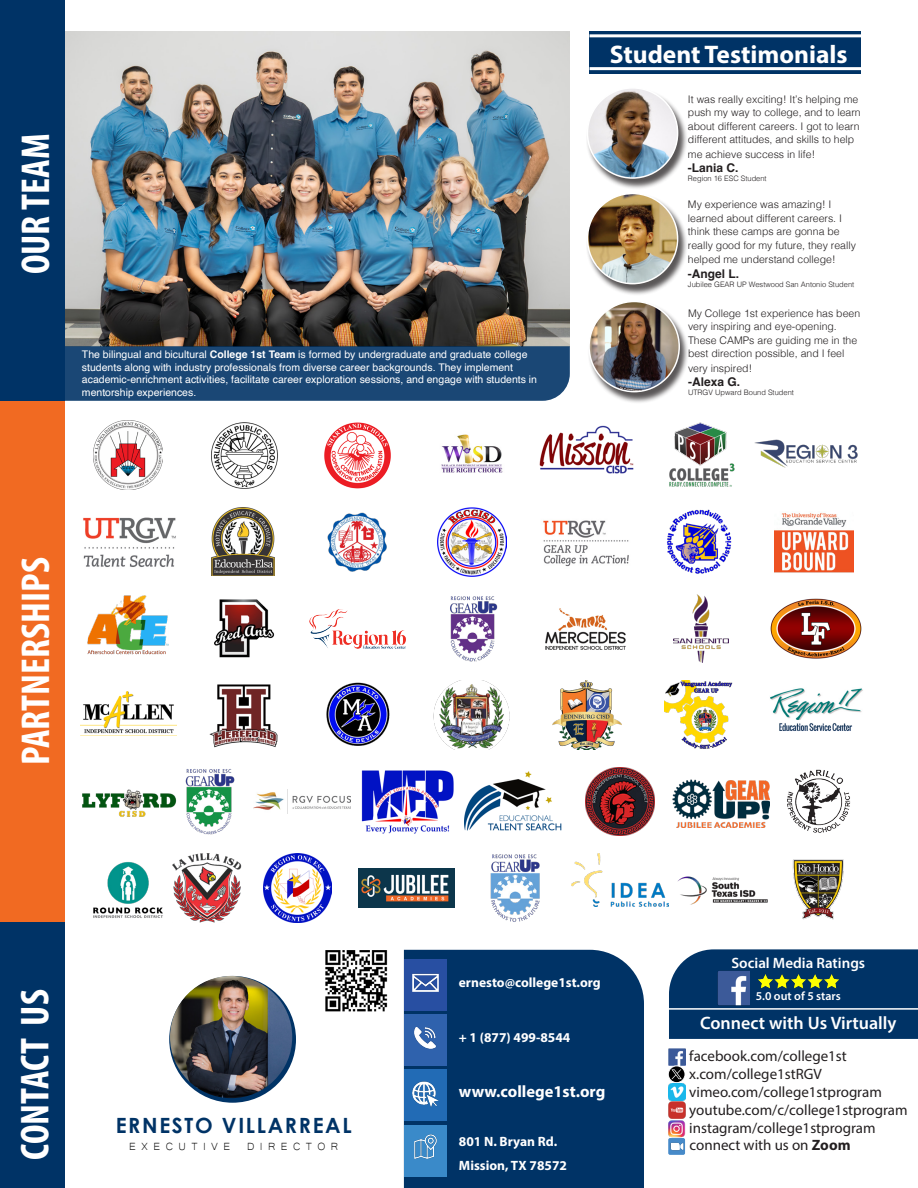
<style>
.page{position:relative;width:918px;height:1188px;background:#fff}
.page>*{position:absolute;margin:0;border:0;box-sizing:border-box;transform-origin:0 0}
.t1{font:700 condensed 40.5px "Myriad Pro";color:#fff}
.t2{font:700 25.5px "Myriad Pro";color:#fff}
.t3{font:700 21px "Century Gothic";letter-spacing:.08em;color:#036}
.t4{font:600 18px "Myriad Pro";color:#fff}
.t5{font:700 16.5px "Myriad Pro";color:#fff}
.t6{font:15px "Myriad Pro";color:#231f20}
.t7{font:600 15px "Myriad Pro";color:#fff}
.t8{font:700 13.5px "Myriad Pro";color:#fff}
.t9{font:13.5px "Microsoft Yi Baiti";letter-spacing:.4em;color:#000}
.t10{font:700 12px "Helvetica";color:#231f20}
.t11{font:600 12px "Myriad Pro";color:#fff}
.t12{font:300 10.5px/13.8px "Helvetica";color:#231f20}
.t13{font:10.5px/12.6px "Helvetica";color:#fff}
.t14{font:300 7.5px "Helvetica";color:#231f20}
.s1{font-weight:700}
</style>
<div class="page">
<img style="left:65px;top:31px;width:504px;height:315px">
<div style="left:0;top:401px;width:65px;height:522px;background:#f16a22"></div>
<div style="left:0;top:923px;width:65px;height:265px;background:#036"></div>
<div style="left:0;top:1px;width:65px;height:400px;background:#036"></div>
<div style="left:404px;top:950px;width:240px;height:238px;background:#036"></div>
<div style="left:669px;top:949px;width:249px;height:90px;background:#036"></div>
<img style="left:668px;top:1048px;width:17px;height:17px">
<svg style="left:668px;top:1066px;width:17px;height:17px"></svg>
<div style="left:668px;top:1066px;width:17px;height:17px;border:1px solid #fff;border-radius:50%"></div>
<svg style="left:671px;top:1069px;width:11px;height:10px"></svg>
<img style="left:668px;top:1083px;width:17px;height:17px">
<img style="left:668px;top:1121px;width:17px;height:17px">
<img style="left:668px;top:1102px;width:17px;height:17px">
<svg style="left:169px;top:976px;width:127px;height:127px"></svg>
<img style="left:170px;top:976px;width:122px;height:122px;border-radius:61px">
<div style="left:404px;top:959px;width:43px;height:51px;background:#284fa2"></div>
<img style="left:412px;top:973px;width:27px;height:19px">
<div style="left:404px;top:1014px;width:43px;height:52px;background:#2f62ad"></div>
<img style="left:414px;top:1027px;width:22px;height:22px">
<div style="left:404px;top:1069px;width:43px;height:52px;background:#226bb5"></div>
<img style="left:412px;top:1081px;width:27px;height:26px">
<div style="left:404px;top:1125px;width:43px;height:52px;background:#3a8ac9"></div>
<img style="left:414px;top:1134px;width:23px;height:25px">
<div style="left:668px;top:1138px;width:17px;height:17px;background:#468ac9;border-radius:2px"></div>
<img style="left:670px;top:1142px;width:14px;height:9px">
<img style="left:749px;top:970px;width:98px;height:23px">
<hr style="left:668px;top:1008px;width:250px;height:2px;background:#fff">
<img style="left:717px;top:970px;width:32px;height:35px">
<div style="left:65px;top:346px;width:505px;height:55px;background:#1a4775"></div>
<div style="left:590px;top:31px;width:271px;height:43px;background:#036"></div>
<div style="left:586px;top:194px;width:101px;height:101px;background:#231f20;opacity:.75"></div>
<img style="left:587px;top:194px;width:91px;height:90px;border-radius:45px">
<div style="left:587px;top:193px;width:91px;height:91px;border:2px solid #fff;border-radius:50%"></div>
<div style="left:588px;top:302px;width:101px;height:101px;background:#231f20;opacity:.75"></div>
<img style="left:589px;top:302px;width:90px;height:90px;border-radius:45px">
<div style="left:588px;top:301px;width:92px;height:91px;border:2px solid #fff;border-radius:50%"></div>
<div style="left:586px;top:88px;width:101px;height:102px;background:#231f20;opacity:.75"></div>
<img style="left:587px;top:88px;width:91px;height:90px;border-radius:45px">
<div style="left:587px;top:87px;width:91px;height:92px;border:2px solid #fff;border-radius:50%"></div>
<img style="left:94px;top:421px;width:69px;height:68px">
<img style="left:211px;top:422px;width:67px;height:67px">
<img style="left:324px;top:422px;width:67px;height:67px">
<img style="left:441px;top:434px;width:62px;height:39px">
<img style="left:539px;top:425px;width:95px;height:49px">
<img style="left:669px;top:422px;width:66px;height:65px">
<img style="left:83px;top:517px;width:93px;height:50px">
<img style="left:211px;top:507px;width:64px;height:69px">
<img style="left:327px;top:512px;width:60px;height:60px">
<img style="left:437px;top:507px;width:69px;height:69px">
<img style="left:543px;top:520px;width:86px;height:47px">
<img style="left:667px;top:509px;width:65px;height:65px">
<img style="left:775px;top:513px;width:79px;height:60px">
<img style="left:87px;top:595px;width:82px;height:60px">
<img style="left:214px;top:599px;width:61px;height:59px">
<img style="left:309px;top:609px;width:97px;height:40px">
<img style="left:450px;top:596px;width:48px;height:66px">
<img style="left:545px;top:608px;width:81px;height:42px">
<img style="left:674px;top:594px;width:55px;height:69px">
<img style="left:770px;top:598px;width:92px;height:61px">
<img style="left:80px;top:691px;width:97px;height:45px">
<img style="left:210px;top:684px;width:68px;height:64px">
<img style="left:326px;top:682px;width:64px;height:64px">
<img style="left:433px;top:681px;width:77px;height:68px">
<img style="left:552px;top:681px;width:69px;height:68px">
<img style="left:665px;top:681px;width:68px;height:68px">
<img style="left:770px;top:688px;width:93px;height:32px">
<img style="left:82px;top:789px;width:95px;height:28px">
<img style="left:185px;top:769px;width:50px;height:66px">
<img style="left:254px;top:790px;width:96px;height:24px">
<img style="left:361px;top:770px;width:93px;height:64px">
<img style="left:465px;top:772px;width:96px;height:59px">
<img style="left:585px;top:767px;width:69px;height:69px">
<img style="left:673px;top:779px;width:97px;height:48px">
<img style="left:93px;top:862px;width:70px;height:56px">
<img style="left:173px;top:854px;width:68px;height:69px">
<img style="left:263px;top:854px;width:69px;height:69px">
<img style="left:358px;top:869px;width:97px;height:39px">
<img style="left:490px;top:854px;width:50px;height:68px">
<img style="left:572px;top:854px;width:96px;height:53px">
<img style="left:677px;top:876px;width:91px;height:29px">
<img style="left:779px;top:723px;width:74px;height:8px">
<img style="left:755px;top:439px;width:103px;height:29px">
<img style="left:325px;top:950px;width:63px;height:62px">
<hr style="left:590px;top:67px;width:271px;height:3px;background:#fff">
<hr style="left:590px;top:34px;width:271px;height:3px;background:#fff">
<img style="left:792px;top:859px;width:52px;height:61px">
<img style="left:787px;top:769px;width:64px;height:64px">
<p class="t1" style="left:11px;top:274px;width:142px;rotate:-90deg">OUR TEAM</p>
<p class="t13" style="left:82px;top:348px;width:457px">The bilingual and bicultural <span class="s1">College 1st Team</span> is formed by undergraduate and graduate college students along with industry professionals from diverse career backgrounds. They implement academic-enrichment activities, facilitate career exploration sessions, and engage with students in mentorship experiences.</p>
<p class="t1" style="left:11px;top:765px;width:209px;rotate:-90deg">PARTNERSHIPS</p>
<p class="t2" style="left:610px;top:38px;width:239px">Student Testimonials</p>
<p class="t12" style="left:688px;top:92px;width:174px">It was really exciting! It’s helping me push my way to college, and to learn about different careers. I got to learn different attitudes, and skills to help me achieve success in life!</p>
<p class="t10" style="left:688px;top:161px;width:52px">-Lania C.</p>
<p class="t14" style="left:688px;top:172px;width:80px">Region 16 ESC Student</p>
<p class="t12" style="left:688px;top:197px;width:170px">My experience was amazing! I learned about different careers. I think these camps are gonna be really good for my future, they really helped me understand college!</p>
<p class="t10" style="left:688px;top:266px;width:53px">-Angel L.</p>
<p class="t14" style="left:688px;top:278px;width:168px">Jubilee GEAR UP Westwood San Antonio Student</p>
<p class="t12" style="left:688px;top:306px;width:174px">My College 1st experience has been very inspiring and eye-opening.<br>These CAMPs are guiding me in the best direction possible, and I feel very inspired!</p>
<p class="t10" style="left:688px;top:375px;width:54px">-Alexa G.</p>
<p class="t14" style="left:688px;top:386px;width:107px">UTRGV Upward Bound Student</p>
<p class="t1" style="left:10px;top:1160px;width:172px;rotate:-90deg">CONTACT US</p>
<p class="t3" style="left:116px;top:1110px;width:238px">ERNESTO VILLARREAL</p>
<p class="t9" style="left:129px;top:1138px;width:211px">EXECUTIVE DIRECTOR</p>
<p class="t8" style="left:459px;top:974px;width:143px">ernesto@college1st.org</p>
<p class="t8" style="left:459px;top:1028px;width:113px">+ 1 (877) 499-8544</p>
<p class="t5" style="left:459px;top:1080px;width:148px">www.college1st.org</p>
<p class="t8" style="left:459px;top:1133px;width:100px">801 N. Bryan Rd.</p>
<p class="t8" style="left:459px;top:1157px;width:110px">Mission, TX 78572</p>
<p class="t7" style="left:731px;top:954px;width:135px">Social Media Ratings</p>
<p class="t11" style="left:756px;top:989px;width:87px">5.0 out of 5 stars</p>
<p class="t4" style="left:700px;top:1011px;width:198px">Connect with Us Virtually</p>
<p class="t6" style="left:689px;top:1047px;width:159px">facebook.com/college1st</p>
<p class="t6" style="left:689px;top:1065px;width:134px">x.com/college1stRGV</p>
<p class="t6" style="left:689px;top:1083px;width:194px">vimeo.com/college1stprogram</p>
<p class="t6" style="left:689px;top:1101px;width:220px">youtube.com/c/college1stprogram</p>
<p class="t6" style="left:689px;top:1119px;width:188px">instagram/college1stprogram</p>
<p class="t6" style="left:690px;top:1136px;width:163px">connect with us on <span class="s1">Zoom</span></p>
</div>
